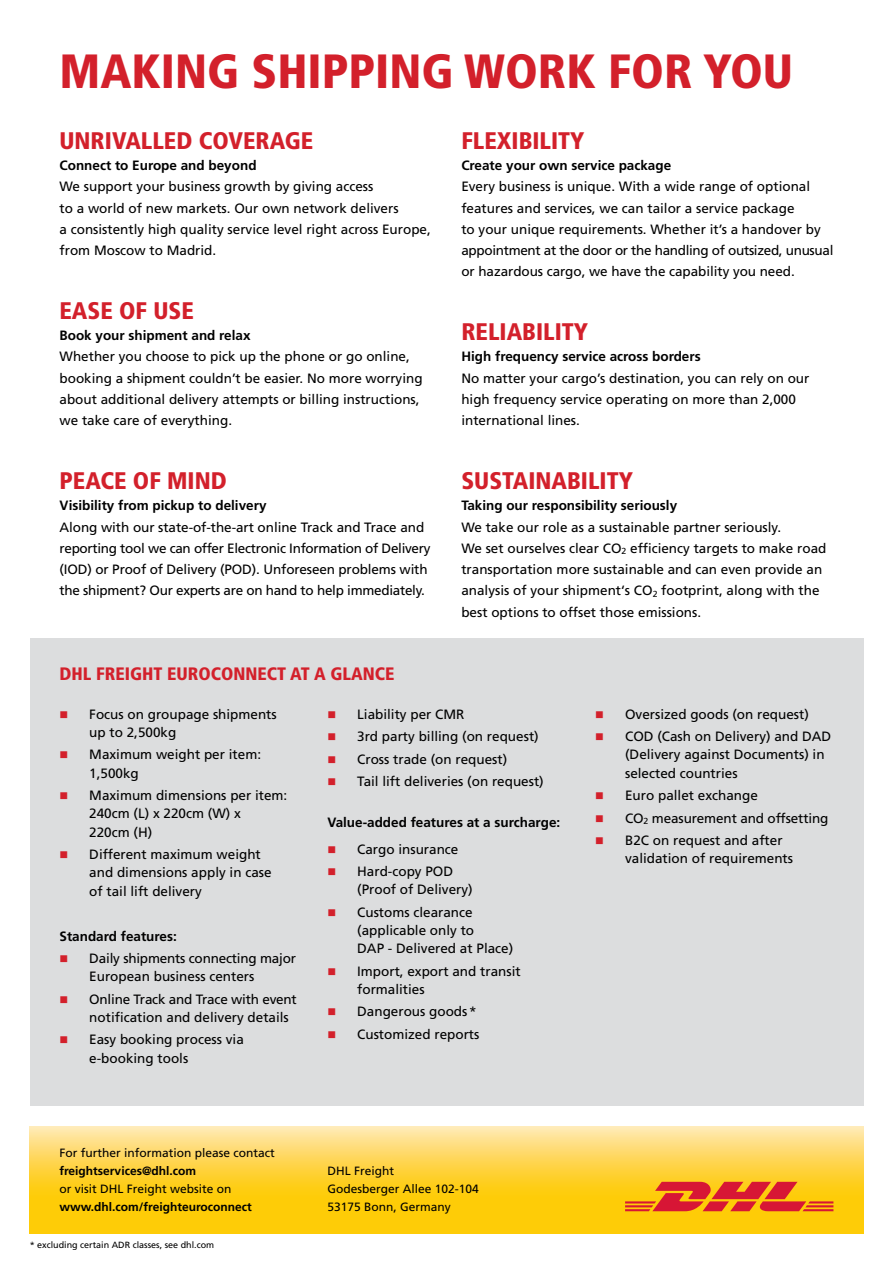
<style>
.page{position:relative;width:893px;height:1263px;background:#fff}
.page>*{position:absolute;margin:0;border:0;box-sizing:border-box;transform-origin:0 0}
.t1{font:900 condensed 48px "Frutiger LT Std";color:#d3202b}
.t2{font:900 condensed 24px "Frutiger LT Std";color:#d3202b}
.t3{font:900 condensed 18px "Frutiger LT Std";color:#d3202b}
.t4{font:13.5px/21.3px "Frutiger LT Std";color:#000}
.t5{font:700 13.5px "Frutiger LT Std";color:#000}
.t6{font:13.5px/21.3px "Frutiger LT Std";letter-spacing:-.02em;color:#000}
.t7{font:12px/18px "Frutiger LT Std";color:#000}
.t8{font:700 12px "Frutiger LT Std";color:#000}
.t9{font:9px "Frutiger LT Pro";color:#000}
.s1{color:#d3202b}
</style>
<div class="page">
<div style="left:30px;top:638px;width:833px;height:468px;background:#dcddde"></div>
<svg style="left:30px;top:1127px;width:833px;height:106px;background:#fed33e"></svg>
<svg style="left:625px;top:1182px;width:208px;height:29px;background:#e86823"></svg>
<h1 class="t1" style="left:60px;top:43px;width:735px">MAKING SHIPPING WORK FOR YOU</h1>
<h2 class="t2" style="left:60px;top:126px;width:255px">UNRIVALLED COVERAGE</h2>
<p class="t5" style="left:60px;top:157px;width:199px">Connect to Europe and beyond</p>
<p class="t4" style="left:60px;top:176px;width:373px">We support your business growth by giving access<br>to a world of new markets. Our own network delivers<br>a consistently high quality service level right across Europe, from Moscow to Madrid.</p>
<h2 class="t2" style="left:60px;top:296px;width:136px">EASE OF USE</h2>
<p class="t5" style="left:60px;top:328px;width:193px">Book your shipment and relax</p>
<p class="t4" style="left:60px;top:346px;width:365px">Whether you choose to pick up the phone or go online, booking a shipment couldn’t be easier. No more worrying about additional delivery attempts or billing instructions, we take care of everything.</p>
<h2 class="t2" style="left:60px;top:466px;width:169px">PEACE OF MIND</h2>
<p class="t5" style="left:60px;top:498px;width:208px">Visibility from pickup to delivery</p>
<p class="t6" style="left:60px;top:516px;width:372px">Along with our state-of-the-art online Track and Trace and reporting tool we can offer Electronic Information of Delivery (IOD) or Proof of Delivery (POD). Unforeseen problems with the shipment? Our experts are on hand to help immediately.</p>
<h3 class="t3" style="left:60px;top:663px;width:336px">DHL FREIGHT EUROCONNECT AT A GLANCE</h3>
<h2 class="t2" style="left:461px;top:126px;width:125px">FLEXIBILITY</h2>
<p class="t5" style="left:461px;top:157px;width:211px">Create your own service package</p>
<p class="t4" style="left:461px;top:176px;width:374px">Every business is unique. With a wide range of optional features and services, we can tailor a service package<br>to your unique requirements. Whether it’s a handover by appointment at the door or the handling of outsized, unusual or hazardous cargo, we have the capability you need.</p>
<h2 class="t2" style="left:461px;top:317px;width:128px">RELIABILITY</h2>
<p class="t5" style="left:461px;top:349px;width:241px">High frequency service across borders</p>
<p class="t4" style="left:461px;top:367px;width:350px">No matter your cargo’s destination, you can rely on our high frequency service operating on more than 2,000 international lines.</p>
<h2 class="t2" style="left:461px;top:466px;width:173px">SUSTAINABILITY</h2>
<p class="t5" style="left:461px;top:498px;width:217px">Taking our responsibility seriously</p>
<p class="t4" style="left:461px;top:516px;width:367px">We take our role as a sustainable partner seriously.<br>We set ourselves clear CO<sub>2</sub> efficiency targets to make road transportation more sustainable and can even provide an analysis of your shipment‘s CO<sub>2</sub> footprint, along with the best options to offset those emissions.</p>
<p class="t4" style="left:89px;top:705px;width:189px;line-height:18.1px;text-indent:-30px"><span class="s1">■</span> Focus on groupage shipments up to 2,500kg</p>
<p class="t4" style="left:89px;top:746px;width:173px;line-height:18.1px;text-indent:-30px"><span class="s1">■</span> Maximum weight per item:<br>1,500kg</p>
<p class="t4" style="left:89px;top:786px;width:200px;line-height:18.1px;text-indent:-30px"><span class="s1">■</span> Maximum dimensions per item:<br>240cm (L) x 220cm (W) x<br>220cm (H)</p>
<p class="t4" style="left:89px;top:845px;width:184px;line-height:18.3px;text-indent:-30px"><span class="s1">■</span> Different maximum weight and dimensions apply in case of tail lift delivery</p>
<p class="t5" style="left:60px;top:928px;width:119px">Standard features:</p>
<p class="t4" style="left:89px;top:949px;width:208px;line-height:18.1px;text-indent:-30px"><span class="s1">■</span> Daily shipments connecting major<br>European business centers</p>
<p class="t4" style="left:89px;top:990px;width:209px;line-height:18.1px;text-indent:-30px"><span class="s1">■</span> Online Track and Trace with event notification and delivery details</p>
<p class="t4" style="left:89px;top:1031px;width:156px;line-height:18.1px;text-indent:-30px"><span class="s1">■</span> Easy booking process via e-booking tools</p>
<p class="t4" style="left:327px;top:703px;width:139px"><span class="s1">■</span> Liability per CMR</p>
<p class="t4" style="left:327px;top:726px;width:213px"><span class="s1">■</span> 3rd party billing (on request)</p>
<p class="t4" style="left:327px;top:748px;width:181px"><span class="s1">■</span> Cross trade (on request)</p>
<p class="t4" style="left:327px;top:771px;width:218px"><span class="s1">■</span> Tail lift deliveries (on request)</p>
<p class="t5" style="left:327px;top:814px;width:234px">Value-added features at a surcharge:</p>
<p class="t4" style="left:327px;top:838px;width:133px"><span class="s1">■</span> Cargo insurance</p>
<p class="t4" style="left:357px;top:862px;width:117px;line-height:18.1px;text-indent:-30px"><span class="s1">■</span> Hard-copy POD (Proof of Delivery)</p>
<p class="t4" style="left:357px;top:903px;width:158px;line-height:18.3px;text-indent:-30px"><span class="s1">■</span> Customs clearance (applicable only to<br>DAP - Delivered at Place)</p>
<p class="t4" style="left:357px;top:962px;width:165px;line-height:18.1px;text-indent:-30px"><span class="s1">■</span> Import, export and transit formalities</p>
<p class="t4" style="left:327px;top:1001px;width:151px"><span class="s1">■</span> Dangerous goods*</p>
<p class="t4" style="left:327px;top:1024px;width:154px"><span class="s1">■</span> Customized reports</p>
<p class="t7" style="left:60px;top:1144px;width:217px">For further information please contact</p>
<p class="t8" style="left:60px;top:1164px;width:138px">freightservices@dhl.com</p>
<p class="t7" style="left:60px;top:1180px;width:174px">or visit DHL Freight website on</p>
<p class="t8" style="left:60px;top:1200px;width:194px">www.dhl.com/freighteuroconnect</p>
<p class="t9" style="left:30px;top:1240px;width:186px">* excluding certain ADR classes, see dhl.com</p>
<p class="t7" style="left:327px;top:1162px;width:153px">DHL Freight<br>Godesberger Allee 102-104<br>53175 Bonn, Germany</p>
<p class="t4" style="left:595px;top:703px;width:215px"><span class="s1">■</span> Oversized goods (on request)</p>
<p class="t4" style="left:625px;top:727px;width:208px;line-height:18.1px;text-indent:-30px"><span class="s1">■</span> COD (Cash on Delivery) and DAD (Delivery against Documents) in selected countries</p>
<p class="t4" style="left:595px;top:785px;width:164px"><span class="s1">■</span> Euro pallet exchange</p>
<p class="t4" style="left:595px;top:807px;width:235px"><span class="s1">■</span> CO<sub>2</sub> measurement and offsetting</p>
<p class="t4" style="left:625px;top:831px;width:170px;line-height:18.1px;text-indent:-30px"><span class="s1">■</span> B2C on request and after validation of requirements</p>
</div>
